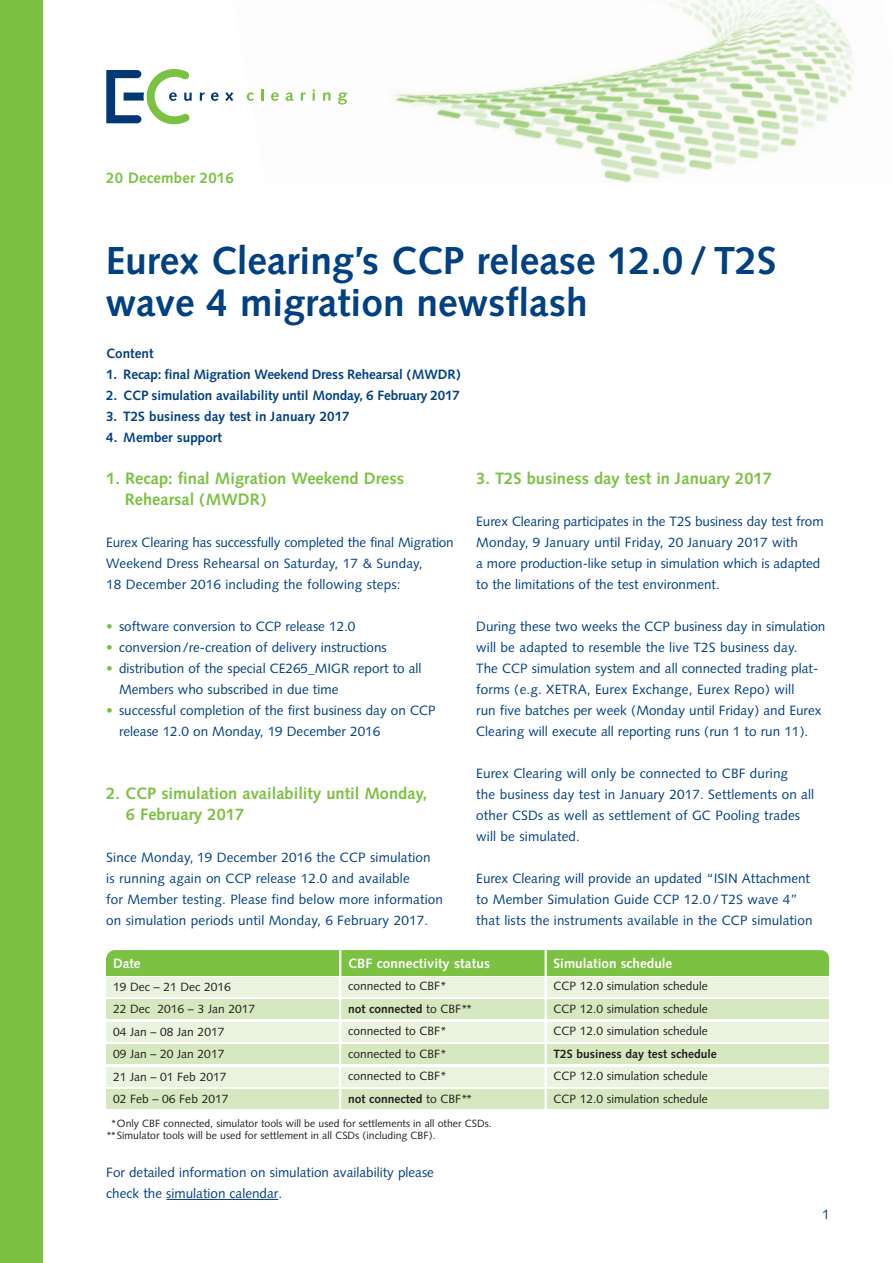
<style>
.page{position:relative;width:893px;height:1263px;background:#fff}
.page>*{position:absolute;margin:0;border:0;box-sizing:border-box;transform-origin:0 0}
.t1{font:700 39px/42px "Syntax";color:#014081}
.t2{font:700 16.5px/21px "Syntax";color:#7bc142}
.t3{font:700 15px "Syntax";letter-spacing:.01em;color:#7bc142}
.t4{font:13.5px/21px "Syntax";color:#014081}
.t5{font:700 13.5px "Syntax";letter-spacing:-.01em;color:#014081}
.t6{font:700 13.5px "Syntax";color:#fff}
.t7{font:12px/22.5px "Syntax";color:#231f20}
.t8{font:700 12px "Syntax";color:#231f20}
.t9{font:10.5px/12px "Syntax";color:#231f20}
.s1{color:#7bc142}
.s2{font-weight:700}
</style>
<div class="page">
<img style="left:246px;top:0;width:608px;height:182px">
<svg style="left:200px;top:92px;width:5px;height:9px"></svg>
<svg style="left:211px;top:92px;width:8px;height:9px"></svg>
<svg style="left:225px;top:92px;width:8px;height:9px"></svg>
<svg style="left:247px;top:92px;width:7px;height:9px"></svg>
<svg style="left:261px;top:89px;width:2px;height:12px"></svg>
<svg style="left:271px;top:92px;width:8px;height:9px"></svg>
<svg style="left:286px;top:92px;width:8px;height:9px"></svg>
<svg style="left:301px;top:92px;width:5px;height:9px"></svg>
<svg style="left:313px;top:90px;width:2px;height:11px"></svg>
<svg style="left:323px;top:92px;width:8px;height:9px"></svg>
<svg style="left:338px;top:92px;width:9px;height:13px"></svg>
<svg style="left:106px;top:69px;width:86px;height:55px"></svg>
<div style="left:0;top:0;width:43px;height:1263px;background:#7bc142"></div>
<hr style="left:166px;top:1199px;width:112px;height:1px;background:#014081">
<div style="left:106px;top:950px;width:723px;height:25px;background:#7bc142;border-radius:9px"></div>
<div style="left:106px;top:958px;width:723px;height:17px;background:#7bc142"></div>
<div style="left:106px;top:977px;width:723px;height:19px;background:#e9f3de"></div>
<div style="left:106px;top:999px;width:723px;height:20px;background:#d5e8c0"></div>
<div style="left:106px;top:1022px;width:723px;height:19px;background:#e9f3de"></div>
<div style="left:106px;top:1044px;width:723px;height:20px;background:#d5e8c0"></div>
<div style="left:106px;top:1067px;width:723px;height:19px;background:#e9f3de"></div>
<div style="left:106px;top:1089px;width:723px;height:20px;background:#d5e8c0"></div>
<hr style="left:545px;top:950px;width:2px;height:170px;background:#fff">
<hr style="left:339px;top:950px;width:2px;height:170px;background:#fff">
<p class="t3" style="left:106px;top:172px;width:129px">20 December 2016</p>
<h1 class="t1" style="left:106px;top:243px;width:672px">Eurex Clearing’s CCP release 12.0 / T2S wave 4 migration newsflash</h1>
<p class="t5" style="left:106px;top:348px;width:49px">Content</p>
<p class="t5" style="left:106px;top:369px;width:356px">1. Recap: final Migration Weekend Dress Rehearsal (MWDR)</p>
<p class="t5" style="left:106px;top:390px;width:355px">2. CCP simulation availability until Monday, 6 February 2017</p>
<p class="t5" style="left:106px;top:411px;width:245px">3. T2S business day test in January 2017</p>
<p class="t5" style="left:106px;top:432px;width:117px">4. Member support</p>
<p class="t2" style="left:125px;top:469px;width:281px;text-indent:-18px">1. Recap: final Migration Weekend Dress<br>Rehearsal (MWDR)</p>
<p class="t4" style="left:106px;top:533px;width:349px">Eurex Clearing has successfully completed the final Migration<br>Weekend Dress Rehearsal on Saturday, 17 &amp; Sunday,<br>18 December 2016 including the following steps:</p>
<p class="t4" style="left:106px;top:617px;width:251px"><span class="s1">•</span> software conversion to CCP release 12.0</p>
<p class="t4" style="left:106px;top:638px;width:282px"><span class="s1">•</span> conversion/re-creation of delivery instructions</p>
<p class="t4" style="left:119px;top:659px;width:304px;text-indent:-13px"><span class="s1">•</span> distribution of the special CE265_MIGR report to all<br>Members who subscribed in due time</p>
<p class="t4" style="left:119px;top:701px;width:318px;text-indent:-13px"><span class="s1">•</span> successful completion of the first business day on CCP release 12.0 on Monday, 19 December 2016</p>
<p class="t2" style="left:126px;top:784px;width:303px;text-indent:-20px">2. CCP simulation availability until Monday,<br>6 February 2017</p>
<p class="t4" style="left:106px;top:848px;width:338px">Since Monday, 19 December 2016 the CCP simulation<br>is running again on CCP release 12.0 and available<br>for Member testing. Please find below more information on simulation periods until Monday, 6 February 2017.</p>
<p class="t2" style="left:476px;top:469px;width:297px">3. T2S business day test in January 2017</p>
<p class="t4" style="left:476px;top:512px;width:349px">Eurex Clearing participates in the T2S business day test from Monday, 9 January until Friday, 20 January 2017 with<br>a more production-like setup in simulation which is adapted to the limitations of the test environment.</p>
<p class="t4" style="left:476px;top:617px;width:351px">During these two weeks the CCP business day in simulation will be adapted to resemble the live T2S business day.<br>The CCP simulation system and all connected trading plat&shy;forms (e.g. XETRA, Eurex Exchange, Eurex Repo) will<br>run five batches per week (Monday until Friday) and Eurex Clearing will execute all reporting runs (run 1 to run 11).</p>
<p class="t4" style="left:476px;top:764px;width:340px">Eurex Clearing will only be connected to CBF during<br>the business day test in January 2017. Settlements on all other CSDs as well as settlement of GC Pooling trades will be simulated.</p>
<p class="t4" style="left:476px;top:869px;width:338px">Eurex Clearing will provide an updated “ISIN Attachment to Member Simulation Guide CCP 12.0 / T2S wave 4” that lists the instruments available in the CCP simulation</p>
<p class="t6" style="left:348px;top:958px;width:143px">CBF connectivity status</p>
<p class="t7" style="left:348px;top:976px;width:126px">connected to CBF*<br><span class="s2">not connected</span> to CBF** connected to CBF* connected to CBF* connected to CBF*<br><span class="s2">not connected</span> to CBF**</p>
<p class="t6" style="left:113px;top:958px;width:29px">Date</p>
<p class="t7" style="left:113px;top:976px;width:143px">19 Dec – 21 Dec 2016<br>22 Dec 2016 – 3 Jan 2017<br>04 Jan – 08 Jan 2017<br>09 Jan – 20 Jan 2017<br>21 Jan – 01 Feb 2017<br>02 Feb – 06 Feb 2017</p>
<p class="t9" style="left:106px;top:1118px;width:387px;text-indent:4px">*Only CBF connected, simulator tools will be used for settlements in all other CSDs. **Simulator tools will be used for settlement in all CSDs (including CBF).</p>
<p class="t4" style="left:106px;top:1163px;width:329px">For detailed information on simulation availability please check the simulation calendar.</p>
<p class="t6" style="left:553px;top:957px;width:120px">Simulation schedule</p>
<p class="t7" style="left:553px;top:976px;width:156px;text-align:justify">CCP 12.0 simulation schedule CCP 12.0 simulation schedule CCP 12.0 simulation schedule</p>
<p class="t8" style="left:553px;top:1049px;width:165px">T2S business day test schedule</p>
<p class="t7" style="left:553px;top:1066px;width:156px">CCP 12.0 simulation schedule<br>CCP 12.0 simulation schedule</p>
<p class="t4" style="left:822px;top:1205px;width:9px">1</p>
</div>
